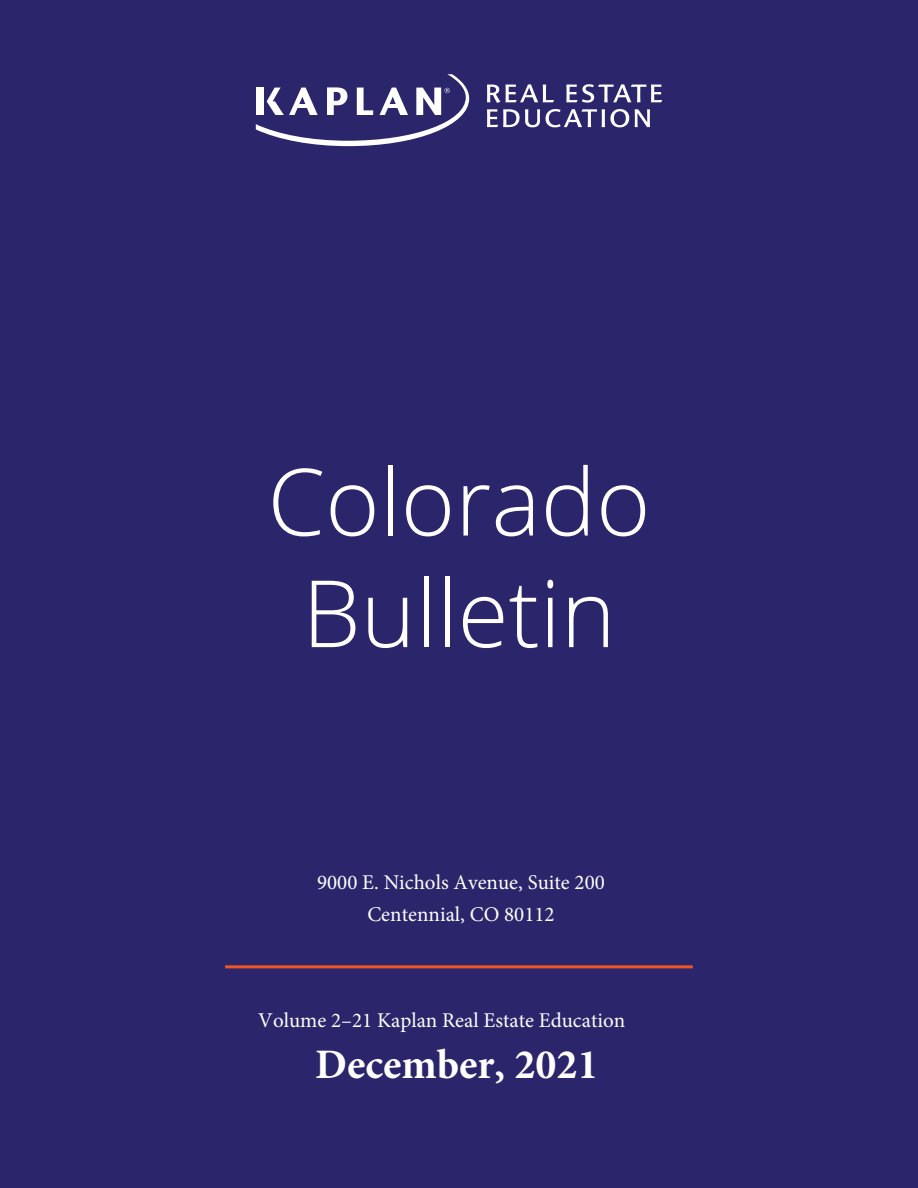
<style>
.page{position:relative;width:918px;height:1188px;background:#2b256c}
.page>*{position:absolute;margin:0;border:0;box-sizing:border-box;transform-origin:0 0}
.t1{font:300 93px/111.6px "Open Sans";color:#fff;text-align:center}
.t2{font:700 42px "Minion Pro";color:#fff}
.t3{font:21px/31.5px "Minion Pro";color:#fff;text-align:center}
</style>
<div class="page">
<svg style="left:487px;top:85px;width:13px;height:18px"></svg>
<svg style="left:506px;top:84px;width:48px;height:18px"></svg>
<svg style="left:566px;top:84px;width:96px;height:19px"></svg>
<svg style="left:487px;top:109px;width:53px;height:18px"></svg>
<svg style="left:546px;top:109px;width:83px;height:18px"></svg>
<svg style="left:635px;top:109px;width:15px;height:18px"></svg>
<svg style="left:256px;top:74px;width:213px;height:72px"></svg>
<hr style="left:225px;top:965px;width:468px;height:3px;background:#f05622">
<h1 class="t1" style="left:267px;top:444px;width:385px">Colorado<br>Bulletin</h1>
<p class="t3" style="left:317px;top:867px;width:289px">9000 E. Nichols Avenue, Suite 200<br>Centennial, CO 80112</p>
<p class="t3" style="left:258px;top:1005px;width:369px">Volume 2–21 Kaplan Real Estate Education</p>
<h2 class="t2" style="left:315px;top:1035px;width:285px">December, 2021</h2>
</div>
